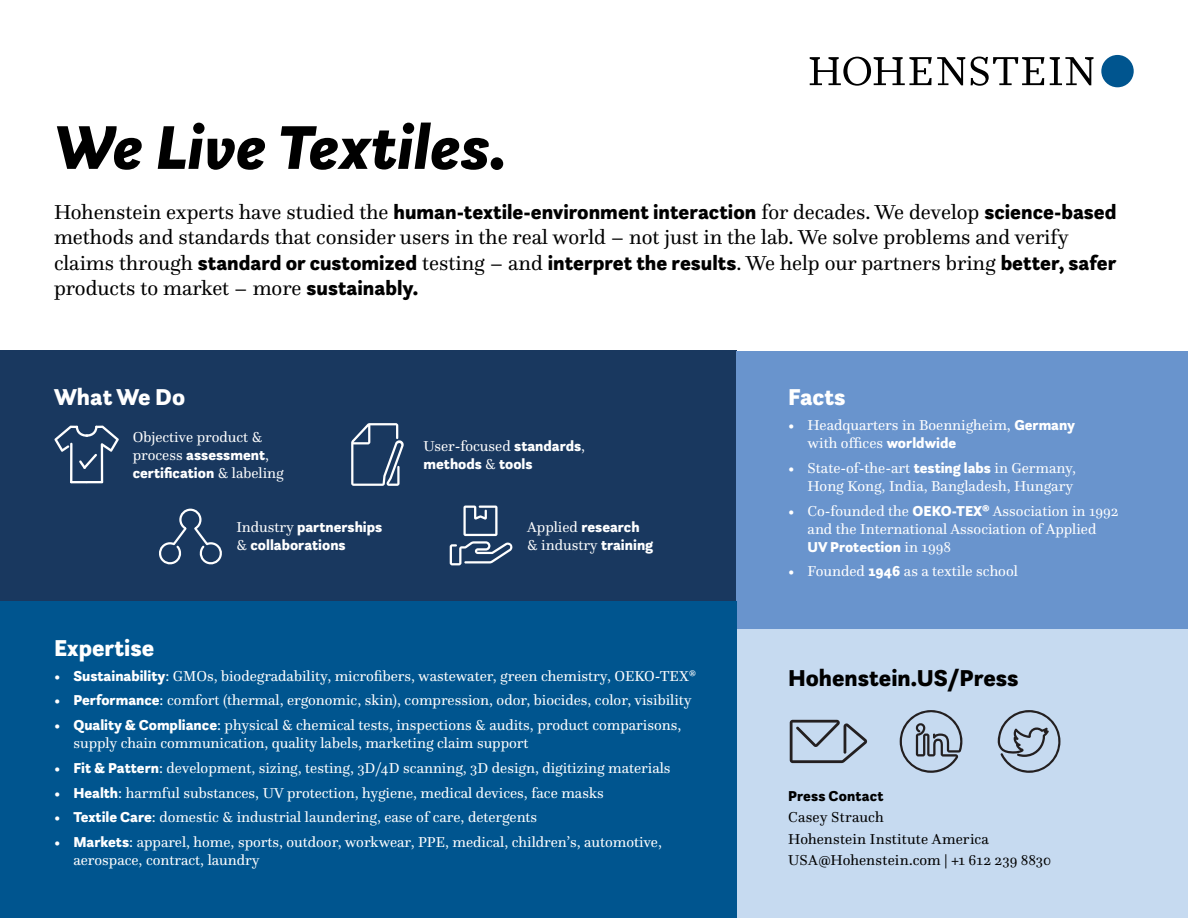
<style>
.page{position:relative;width:1188px;height:918px;background:#fff}
.page>*{position:absolute;margin:0;border:0;box-sizing:border-box;transform-origin:0 0}
.t1{font:italic 900 64.5px "Questa Sans";color:#000}
.t2{font:900 24px "Questa Sans";color:#fff}
.t3{font:900 24px "Questa Sans";color:#000}
.t4{font:21px/25.2px "Questa";color:#000}
.t5{font:900 21px "Questa Sans";color:#000}
.t6{font:15px/18px "Questa";color:#fff}
.t7{font:900 15px/18px "Questa Sans";color:#fff}
.t8{font:15px/21.5px "Questa";letter-spacing:.01em;color:#000}
.t9{font:900 15px "Questa Sans";letter-spacing:.01em;color:#000}
.s1{font-family:"Questa Sans";font-weight:900}
.s2{font-family:"Questa";font-weight:400}
</style>
<div class="page">
<div style="left:0;top:351px;width:737px;height:567px;background:#19385f"></div>
<svg style="left:971px;top:57px;width:73px;height:29px"></svg>
<svg style="left:1050px;top:57px;width:44px;height:28px"></svg>
<svg style="left:810px;top:57px;width:155px;height:29px"></svg>
<div style="left:1101px;top:55px;width:33px;height:32px;background:#00558f;border-radius:50%"></div>
<div style="left:737px;top:629px;width:451px;height:289px;background:#c6daf0"></div>
<div style="left:737px;top:351px;width:451px;height:278px;background:#6994cd"></div>
<div style="left:0;top:602px;width:737px;height:316px;background:#00558f"></div>
<hr style="left:70px;top:443px;width:3px;height:40px;background:#fff">
<svg style="left:54px;top:426px;width:65px;height:43px"></svg>
<hr style="left:101px;top:444px;width:2px;height:39px;background:#fff">
<svg style="left:70px;top:481px;width:31px;height:2px"></svg>
<svg style="left:450px;top:506px;width:63px;height:59px"></svg>
<svg style="left:900px;top:710px;width:63px;height:63px"></svg>
<svg style="left:998px;top:710px;width:63px;height:63px"></svg>
<svg style="left:790px;top:720px;width:77px;height:43px"></svg>
<svg style="left:351px;top:423px;width:53px;height:63px"></svg>
<svg style="left:159px;top:508px;width:63px;height:57px"></svg>
<h1 class="t1" style="left:54px;top:106px;width:455px">We Live Textiles.</h1>
<h3 class="t4" style="left:54px;top:199px;width:1064px">Hohenstein experts have studied the <span class="s1">human-textile-environment interaction</span> for decades. We develop <span class="s1">science-based </span>methods and standards that consider users in the real world – not just in the lab. We solve problems and verify</h3>
<h3 class="t5" style="left:54px;top:249px;width:1064px"><span class="s2">claims through</span> standard or customized <span class="s2">testing – and</span> interpret the results<span class="s2">. We help our partners bring</span> better, safer</h3>
<h3 class="t4" style="left:54px;top:275px;width:366px">products to market – more <span class="s1">sustainably.</span></h3>
<h2 class="t2" style="left:54px;top:382px;width:133px">What We Do</h2>
<p class="t6" style="left:133px;top:428px;width:131px">Objective product &amp;</p>
<p class="t7" style="left:133px;top:446px;width:152px"><span class="s2">process</span> assessment<span class="s2">, </span>certification <span class="s2">&amp; labeling</span></p>
<p class="t7" style="left:236px;top:518px;width:148px"><span class="s2">Industry</span> partnerships <span class="s2">&amp;</span> collaborations</p>
<p class="t6" style="left:424px;top:437px;width:163px">User-focused <span class="s1">standards</span>,</p>
<p class="t7" style="left:424px;top:455px;width:111px">methods <span class="s2">&amp;</span> tools</p>
<p class="t7" style="left:527px;top:518px;width:114px"><span class="s2">Applied</span> research</p>
<p class="t6" style="left:527px;top:536px;width:128px">&amp; industry <span class="s1">training</span></p>
<h2 class="t2" style="left:54px;top:632px;width:102px">Expertise</h2>
<p class="t6" style="left:54px;top:666px;width:644px">• <span class="s1">Sustainability</span>: GMOs, biodegradability, microfibers, wastewater, green chemistry, OEKO-TEX®</p>
<p class="t6" style="left:54px;top:691px;width:639px">• <span class="s1">Performance</span>: comfort (thermal, ergonomic, skin), compression, odor, biocides, color, visibility</p>
<p class="t6" style="left:73px;top:716px;width:609px;text-indent:-19px">• <span class="s1">Quality &amp; Compliance</span>: physical &amp; chemical tests, inspections &amp; audits, product comparisons, supply chain communication, quality labels, marketing claim support</p>
<p class="t6" style="left:54px;top:759px;width:618px">• <span class="s1">Fit &amp; Pattern</span>: development, sizing, testing, 3D/4D scanning, 3D design, digitizing materials</p>
<p class="t6" style="left:54px;top:783px;width:551px">• <span class="s1">Health</span>: harmful substances, UV protection, hygiene, medical devices, face masks</p>
<p class="t6" style="left:54px;top:808px;width:485px">• <span class="s1">Textile Care</span>: domestic &amp; industrial laundering, ease of care, detergents</p>
<p class="t6" style="left:73px;top:833px;width:590px;text-indent:-19px">• <span class="s1">Markets</span>: apparel, home, sports, outdoor, workwear, PPE, medical, children’s, automotive, aerospace, contract, laundry</p>
<h2 class="t2" style="left:788px;top:382px;width:59px">Facts</h2>
<p class="t6" style="left:808px;top:416px;width:269px;text-indent:-19px">• Headquarters in Boennigheim, <span class="s1">Germany </span>with offices <span class="s1">worldwide</span></p>
<p class="t6" style="left:788px;top:459px;width:289px;text-align:right">• State-of-the-art <span class="s1">testing labs</span> in Germany,<br>Hong Kong, India, Bangladesh, Hungary</p>
<p class="t6" style="left:788px;top:501px;width:332px;text-align:center">• Co-founded the <span class="s1">OEKO-TEX®</span> Association in 1992 and the International Association of Applied</p>
<p class="t7" style="left:808px;top:537px;width:145px">UV Protection <span class="s2">in 1998</span></p>
<p class="t6" style="left:788px;top:562px;width:231px">• Founded <span class="s1">1946</span> as a textile school</p>
<h2 class="t3" style="left:788px;top:662px;width:232px">Hohenstein.US/Press</h2>
<p class="t9" style="left:788px;top:786px;width:97px">Press Contact</p>
<p class="t8" style="left:788px;top:806px;width:265px">Casey Strauch<br>Hohenstein Institute America<br>USA@Hohenstein.com | +1 612 239 8830</p>
</div>
